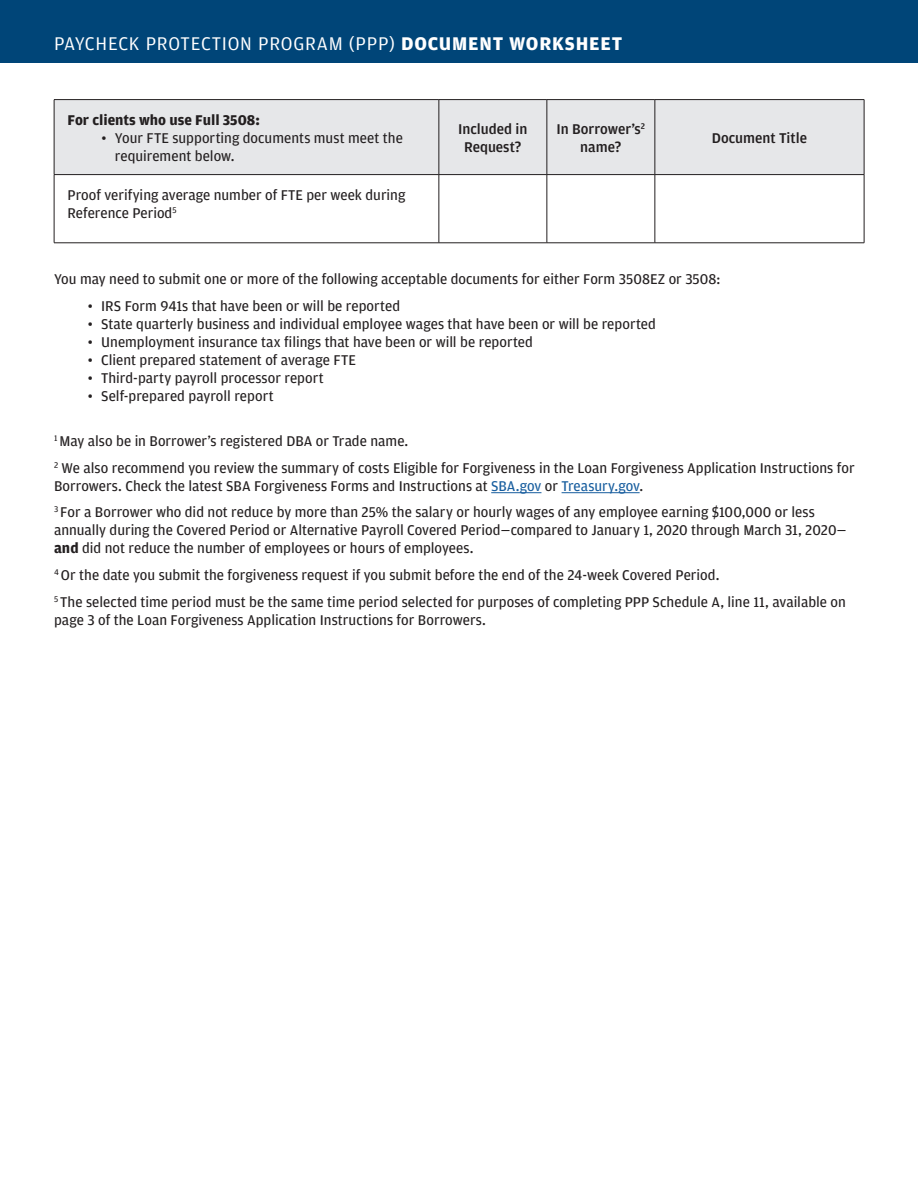
<style>
.page{position:relative;width:918px;height:1188px;background:#fff}
.page>*{position:absolute;margin:0;border:0;box-sizing:border-box;transform-origin:0 0}
.t1{font:19.5px "Amplitude";letter-spacing:.04em;color:#fff}
.H2_eyebrow{font:15px/18px "Amplitude";color:#231f20}
.t2{font:500 15px/18px "Amplitude";color:#231f20;text-align:center}
.t3{font:700 15px "Amplitude";color:#231f20}
.s1{font-weight:700}
.s2{color:#175d9e}
</style>
<div class="page">
<div style="left:0;top:0;width:918px;height:62px;background:#004578"></div>
<hr style="left:491px;top:492px;width:50px;height:1px;background:#175d9e">
<hr style="left:562px;top:492px;width:78px;height:1px;background:#175d9e">
<div style="left:55px;top:100px;width:809px;height:74px;background:#e6e7e9"></div>
<hr style="left:54px;top:175px;width:1px;height:68px;background:#231f20">
<hr style="left:439px;top:175px;width:1px;height:68px;background:#231f20">
<hr style="left:547px;top:175px;width:1px;height:68px;background:#231f20">
<hr style="left:655px;top:175px;width:1px;height:68px;background:#231f20">
<hr style="left:864px;top:175px;width:1px;height:68px;background:#231f20">
<hr style="left:54px;top:243px;width:385px;height:1px;background:#231f20">
<hr style="left:439px;top:243px;width:108px;height:1px;background:#231f20">
<hr style="left:547px;top:243px;width:108px;height:1px;background:#231f20">
<hr style="left:655px;top:243px;width:209px;height:1px;background:#231f20">
<hr style="left:54px;top:99px;width:385px;height:1px;background:#231f20">
<hr style="left:54px;top:100px;width:1px;height:74px;background:#231f20">
<hr style="left:439px;top:99px;width:108px;height:1px;background:#231f20">
<hr style="left:439px;top:100px;width:1px;height:74px;background:#231f20">
<hr style="left:547px;top:99px;width:108px;height:1px;background:#231f20">
<hr style="left:547px;top:100px;width:1px;height:74px;background:#231f20">
<hr style="left:655px;top:99px;width:209px;height:1px;background:#231f20">
<hr style="left:655px;top:100px;width:1px;height:74px;background:#231f20">
<hr style="left:864px;top:100px;width:1px;height:74px;background:#231f20">
<hr style="left:54px;top:174px;width:385px;height:1px;background:#231f20">
<hr style="left:439px;top:174px;width:108px;height:1px;background:#231f20">
<hr style="left:547px;top:174px;width:108px;height:1px;background:#231f20">
<hr style="left:655px;top:174px;width:209px;height:1px;background:#231f20">
<p class="t1" style="left:54px;top:31px;width:570px">PAYCHECK PROTECTION PROGRAM (PPP) <span class="s1">DOCUMENT WORKSHEET</span></p>
<p class="t3" style="left:68px;top:111px;width:194px">For clients who use Full 3508:</p>
<p class="H2_eyebrow" style="left:115px;top:129px;width:290px;text-indent:-14px">• Your FTE supporting documents must meet the requirement below.</p>
<p class="H2_eyebrow" style="left:68px;top:186px;width:339px">Proof verifying average number of FTE per week during<br>Reference Period<sup>5</sup></p>
<p class="t2" style="left:458px;top:120px;width:71px">Included in</p>
<p class="t2" style="left:464px;top:138px;width:59px">Request?</p>
<p class="t2" style="left:557px;top:120px;width:90px">In Borrower’s<sup>2 </sup>name?</p>
<p class="t2" style="left:712px;top:129px;width:97px">Document Title</p>
<h2 class="H2_eyebrow" style="left:54px;top:270px;width:668px">You may need to submit one or more of the following acceptable documents for either Form 3508EZ or 3508:</h2>
<p class="H2_eyebrow" style="left:88px;top:297px;width:314px">• IRS Form 941s that have been or will be reported</p>
<p class="H2_eyebrow" style="left:88px;top:315px;width:570px">• State quarterly business and individual employee wages that have been or will be reported</p>
<p class="H2_eyebrow" style="left:88px;top:333px;width:447px">• Unemployment insurance tax filings that have been or will be reported</p>
<p class="H2_eyebrow" style="left:88px;top:351px;width:270px">• Client prepared statement of average FTE</p>
<p class="H2_eyebrow" style="left:88px;top:369px;width:238px">• Third-party payroll processor report</p>
<p class="H2_eyebrow" style="left:88px;top:387px;width:187px">• Self-prepared payroll report</p>
<h2 class="H2_eyebrow" style="left:54px;top:432px;width:356px"><sup>1</sup> May also be in Borrower’s registered DBA or Trade name.</h2>
<h2 class="H2_eyebrow" style="left:54px;top:458px;width:802px"><sup>2</sup> We also recommend you review the summary of costs Eligible for Forgiveness in the Loan Forgiveness Application Instructions for<br>Borrowers. Check the latest SBA Forgiveness Forms and Instructions at <span class="s2">SBA.gov</span> or <span class="s2">Treasury.gov</span>.</h2>
<h2 class="H2_eyebrow" style="left:54px;top:503px;width:794px"><sup>3</sup> For a Borrower who did not reduce by more than 25% the salary or hourly wages of any employee earning $100,000 or less annually during the Covered Period or Alternative Payroll Covered Period—compared to January 1, 2020 through March 31, 2020— <span class="s1">and</span> did not reduce the number of employees or hours of employees.</h2>
<h2 class="H2_eyebrow" style="left:54px;top:566px;width:667px"><sup>4</sup> Or the date you submit the forgiveness request if you submit before the end of the 24-week Covered Period.</h2>
<h2 class="H2_eyebrow" style="left:54px;top:593px;width:794px"><sup>5</sup> The selected time period must be the same time period selected for purposes of completing PPP Schedule A, line 11, available on page 3 of the Loan Forgiveness Application Instructions for Borrowers.</h2>
</div>
